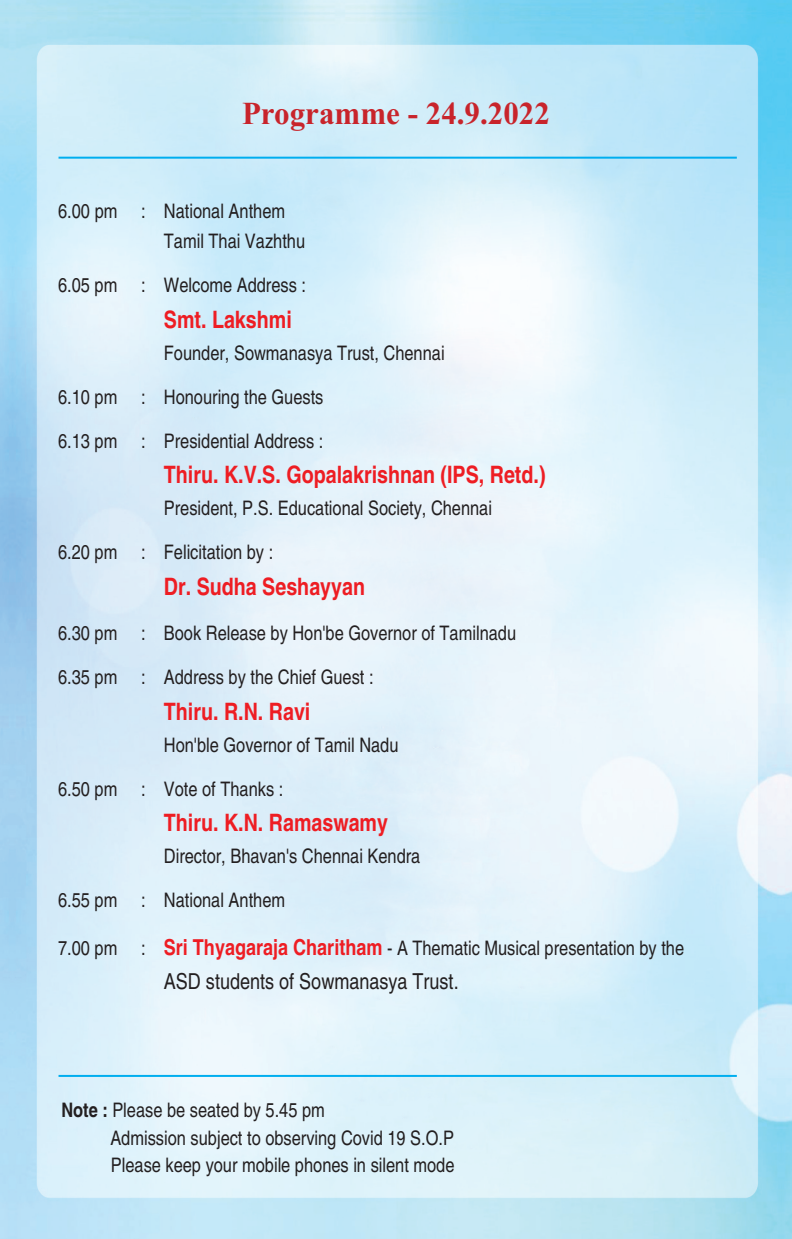
<style>
.page{position:relative;width:792px;height:1239px;background:#fff}
.page>*{position:absolute;margin:0;border:0;box-sizing:border-box;transform-origin:0 0}
.t1{font:700 32px "Times New Roman";color:#c8242b}
.t2{font:700 condensed 24px "Helvetica";color:#ee1d23}
.t3{font:condensed 22px "Helvetica";color:#231f20}
.t4{font:condensed 20px/44px "Helvetica";color:#231f20}
.s1{font-weight:700;font-size:22px;color:#ee1d23}
.s2{font-weight:700}
</style>
<div class="page">
<img style="left:0;top:0;width:792px;height:1238px">
<hr style="left:59px;top:1074px;width:678px;height:2px;background:#00aeef">
<hr style="left:59px;top:157px;width:678px;height:2px;background:#00aeef">
<h1 class="t1" style="left:242px;top:102px;width:309px">Programme - 24.9.2022</h1>
<p class="t4" style="left:164px;top:198px;width:143px;line-height:30px;text-indent:-106px">6.00 pm : National Anthem<br>Tamil Thai Vazhthu</p>
<p class="t4" style="left:58px;top:265px;width:249px">6.05 pm : Welcome Address :</p>
<p class="t2" style="left:164px;top:311px;width:129px">Smt. Lakshmi</p>
<p class="t4" style="left:58px;top:332px;width:388px;text-indent:106px">Founder, Sowmanasya Trust, Chennai<br>6.10 pm : Honouring the Guests<br>6.13 pm : Presidential Address :</p>
<p class="t2" style="left:164px;top:466px;width:383px">Thiru. K.V.S. Gopalakrishnan (IPS, Retd.)</p>
<p class="t4" style="left:58px;top:487px;width:435px;text-indent:106px">President, P.S. Educational Society, Chennai<br>6.20 pm : Felicitation by :</p>
<p class="t2" style="left:164px;top:577px;width:203px">Dr. Sudha Seshayyan</p>
<p class="t4" style="left:58px;top:613px;width:459px">6.30 pm : Book Release by Hon'be Governor of Tamilnadu<br>6.35 pm : Address by the Chief Guest :</p>
<p class="t2" style="left:164px;top:702px;width:148px">Thiru. R.N. Ravi</p>
<p class="t4" style="left:58px;top:724px;width:342px;text-indent:106px">Hon'ble Governor of Tamil Nadu<br>6.50 pm : Vote of Thanks :</p>
<p class="t2" style="left:164px;top:814px;width:226px">Thiru. K.N. Ramaswamy</p>
<p class="t4" style="left:58px;top:835px;width:364px;text-indent:106px">Director, Bhavan's Chennai Kendra<br>6.55 pm : National Anthem</p>
<p class="t4" style="left:58px;top:928px;width:89px">7.00 pm :</p>
<p class="t3" style="left:164px;top:972px;width:296px">ASD students of Sowmanasya Trust.</p>
<p class="t4" style="left:164px;top:928px;width:522px"><span class="s1">Sri Thyagaraja Charitham</span> - A Thematic Musical presentation by the</p>
<p class="t4" style="left:110px;top:1097px;width:346px;line-height:27.6px;text-indent:-49px"><span class="s2">Note :</span> Please be seated by 5.45 pm<br>Admission subject to observing Covid 19 S.O.P<br>Please keep your mobile phones in silent mode</p>
</div>
